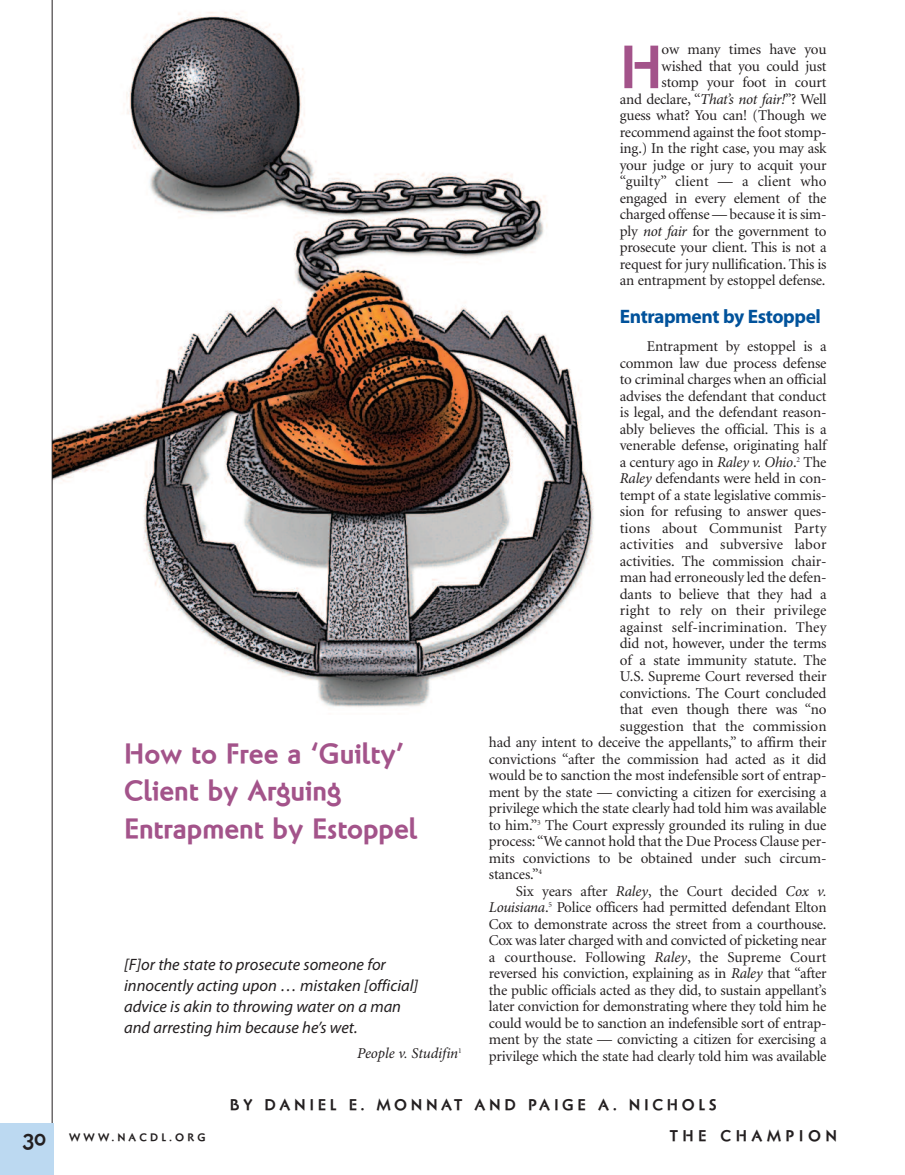
<style>
.page{position:relative;width:905px;height:1175px;background:#fff}
.page>*{position:absolute;margin:0;border:0;box-sizing:border-box;transform-origin:0 0}
.t1{font:700 57px "Naniara";color:#a3538a}
.t2{font:700 27px/37.5px "Naniara";color:#a3538a}
.t3{font:700 21px "Naniara";color:#231f20;scale:.95 1}
.t4{font:700 19.5px "Myriad Pro";letter-spacing:-.02em;color:#01529b}
.t5{font:italic 16.5px/21px "Myriad Pro";color:#231f20}
.t6{font:15px/16.5px "Minion";letter-spacing:-.01em;color:#231f20;text-align:right}
.t7{font:15px "Minion";letter-spacing:.01em;color:#231f20}
.t8{font:700 15px "Naniara";letter-spacing:.24em;color:#231f20}
.t9{font:italic 15px "Minion Pro";letter-spacing:-.01em;color:#231f20}
.t10{font:700 15px "Naniara";letter-spacing:.3em;color:#231f20}
.t11{font:700 10.5px "Naniara";letter-spacing:.3em;color:#231f20}
.s1{font-family:"Minion Pro";font-style:italic}
</style>
<div class="page">
<img style="left:53px;top:12px;width:541px;height:695px">
<svg style="left:51px;top:0;width:2px;height:1123px;background:#8f8c8d"></svg>
<div style="left:0;top:1123px;width:54px;height:51px;background:#bcd9f1"></div>
<h3 class="t3" style="left:22px;top:1129px;width:27px">30</h3>
<p class="t6" style="left:619px;top:42px;width:208px">ow many times have you wished that you could just<br>stomp your foot in court<br>and declare, “<span class="s1">That’s not fair!</span>”? Well guess what? You can! (Though we recommend against the foot stomp&shy;ing.) In the right case, you may ask your judge or jury to acquit your “guilty” client — a client who engaged in every element of the charged offense — because it is sim&shy;ply <span class="s1">not fair</span> for the government to prosecute your client. This is not a request for jury nullification. This is an entrapment by estoppel defense.</p>
<h3 class="t4" style="left:619px;top:309px;width:203px">Entrapment by Estoppel</h3>
<p class="t6" style="left:646px;top:339px;width:181px">Entrapment by estoppel is a</p>
<p class="t6" style="left:619px;top:356px;width:208px">common law due process defense</p>
<p class="t6" style="left:619px;top:372px;width:208px">to criminal charges when an official</p>
<p class="t6" style="left:619px;top:389px;width:208px">advises the defendant that conduct</p>
<p class="t6" style="left:619px;top:405px;width:208px">is legal, and the defendant reason-</p>
<p class="t6" style="left:619px;top:422px;width:208px">ably believes the official. This is a</p>
<p class="t6" style="left:619px;top:438px;width:208px">venerable defense, originating half</p>
<p class="t6" style="left:619px;top:455px;width:208px">a century ago in <span class="s1">Raley v. Ohio</span>.<sup>2</sup> The</p>
<p class="t6" style="left:619px;top:471px;width:208px"><span class="s1">Raley</span> defendants were held in con-</p>
<p class="t6" style="left:619px;top:488px;width:208px">tempt of a state legislative commis-</p>
<p class="t6" style="left:619px;top:504px;width:208px">sion for refusing to answer ques-</p>
<p class="t7" style="left:619px;top:522px;width:208px">tions about Communist Party</p>
<p class="t7" style="left:619px;top:538px;width:208px">activities and subversive labor</p>
<p class="t6" style="left:619px;top:554px;width:208px">activities. The commission chair-</p>
<p class="t6" style="left:619px;top:570px;width:208px">man had erroneously led the defen-</p>
<p class="t6" style="left:619px;top:587px;width:208px">dants to believe that they had a</p>
<p class="t7" style="left:619px;top:604px;width:208px">right to rely on their privilege</p>
<p class="t7" style="left:619px;top:621px;width:208px">against self-incrimination. They</p>
<p class="t6" style="left:619px;top:636px;width:208px">did not, however, under the terms</p>
<p class="t6" style="left:619px;top:653px;width:208px">of a state immunity statute. The</p>
<p class="t6" style="left:619px;top:669px;width:208px">U.S. Supreme Court reversed their</p>
<p class="t6" style="left:619px;top:686px;width:208px">convictions. The Court concluded</p>
<p class="t6" style="left:619px;top:702px;width:208px">that even though there was “no</p>
<p class="t6" style="left:619px;top:719px;width:208px">suggestion that the commission</p>
<p class="t6" style="left:489px;top:735px;width:339px">had any intent to deceive the appellants,” to affirm their</p>
<p class="t6" style="left:489px;top:752px;width:339px">convictions “after the commission had acted as it did</p>
<p class="t6" style="left:489px;top:768px;width:339px">would be to sanction the most indefensible sort of entrap-</p>
<p class="t6" style="left:489px;top:785px;width:339px">ment by the state — convicting a citizen for exercising a</p>
<p class="t6" style="left:489px;top:801px;width:339px">privilege which the state clearly had told him was available</p>
<p class="t6" style="left:489px;top:818px;width:339px">to him.”<sup>3</sup> The Court expressly grounded its ruling in due</p>
<p class="t6" style="left:489px;top:834px;width:339px">process: “We cannot hold that the Due Process Clause per-</p>
<p class="t6" style="left:489px;top:851px;width:339px">mits convictions to be obtained under such circum-</p>
<p class="t6" style="left:489px;top:867px;width:55px">stances.”<sup>4</sup></p>
<p class="t6" style="left:516px;top:884px;width:312px">Six years after <span class="s1">Raley</span>, the Court decided <span class="s1">Cox v.</span></p>
<p class="t6" style="left:489px;top:900px;width:339px"><span class="s1">Louisiana</span>.<sup>5</sup> Police officers had permitted defendant Elton</p>
<p class="t6" style="left:489px;top:917px;width:339px">Cox to demonstrate across the street from a courthouse.</p>
<p class="t6" style="left:489px;top:933px;width:339px">Cox was later charged with and convicted of picketing near</p>
<p class="t6" style="left:489px;top:950px;width:339px">a courthouse. Following <span class="s1">Raley</span>, the Supreme Court</p>
<p class="t6" style="left:489px;top:966px;width:339px">reversed his conviction, explaining as in <span class="s1">Raley</span> that “after</p>
<p class="t6" style="left:489px;top:983px;width:339px">the public officials acted as they did, to sustain appellant’s</p>
<p class="t6" style="left:489px;top:999px;width:339px">later conviction for demonstrating where they told him he</p>
<p class="t6" style="left:489px;top:1016px;width:339px">could would be to sanction an indefensible sort of entrap-</p>
<p class="t6" style="left:489px;top:1032px;width:339px">ment by the state — convicting a citizen for exercising a</p>
<p class="t6" style="left:489px;top:1049px;width:339px">privilege which the state had clearly told him was available</p>
<p class="t8" style="left:230px;top:1099px;width:488px">BY DANIEL E. MONNAT AND PAIGE A. NICHOLS</p>
<h1 class="t1" style="left:619px;top:46px;width:44px">H</h1>
<h2 class="t2" style="left:124px;top:737px;width:295px">How to Free a ‘Guilty’<br>Client by Arguing<br>Entrapment by Estoppel</h2>
<p class="t5" style="left:124px;top:955px;width:295px">[F]or the state to prosecute someone for innocently acting upon … mistaken [official] advice is akin to throwing water on a man and arresting him because he’s wet.</p>
<p class="t9" style="left:357px;top:1047px;width:106px">People v. Studifin<sup>1</sup></p>
<p class="t11" style="left:69px;top:1133px;width:138px">WWW.NACDL.ORG</p>
<p class="t10" style="left:669px;top:1130px;width:169px">THE CHAMPION</p>
</div>
